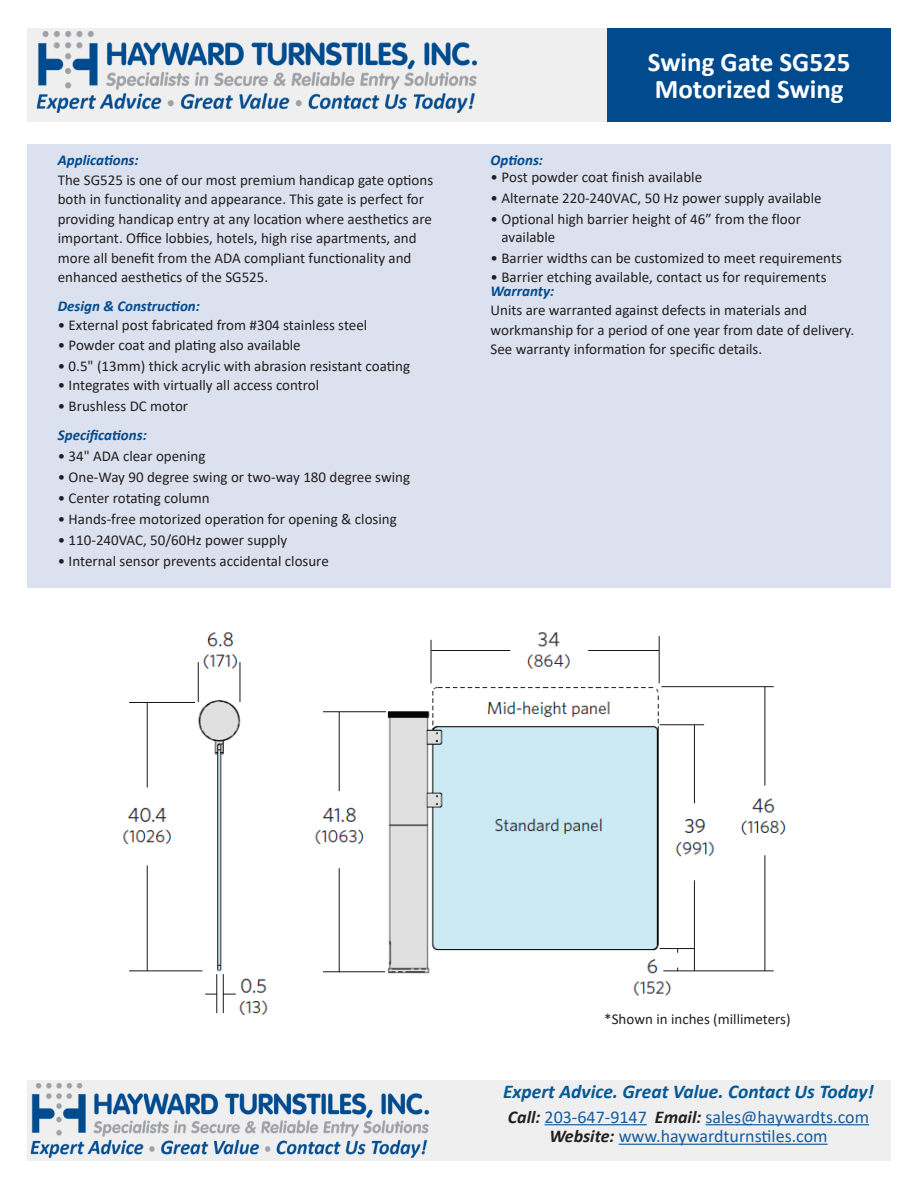
<style>
.page{position:relative;width:918px;height:1188px;background:#fff}
.page>*{position:absolute;margin:0;border:0;box-sizing:border-box;transform-origin:0 0}
.t1{font:700 27px "Calibri";color:#fff}
.t2{font:italic 700 19.5px "Calibri";color:#015895}
.t3{font:18px "Calibri";color:#175d9e}
.body_10_13{font:15px/19.5px "Calibri";color:#231f20}
._10_subheads_blue{font:italic 700 15px "Calibri";color:#004a8d}
.body_10_13-2{font:italic 700 15px "Calibri";color:#004a8d}
.s1{font-weight:700;font-style:italic;color:#231f20}
</style>
<div class="page">
<div style="left:27px;top:28px;width:615px;height:94px;background:#efeff0"></div>
<div style="left:608px;top:28px;width:283px;height:94px;background:#004a8d"></div>
<div style="left:28px;top:144px;width:863px;height:444px;background:#dce1ef"></div>
<div style="left:27px;top:1080px;width:864px;height:81px;background:#efeff0"></div>
<img style="left:122px;top:632px;width:664px;height:383px">
<img style="left:36px;top:31px;width:441px;height:81px">
<img style="left:31px;top:1084px;width:397px;height:73px">
<hr style="left:545px;top:1124px;width:102px;height:1px;background:#175d9e">
<hr style="left:706px;top:1124px;width:163px;height:1px;background:#175d9e">
<hr style="left:619px;top:1144px;width:209px;height:1px;background:#175d9e">
<p class="_10_subheads_blue" style="left:58px;top:150px;width:82px">Applications:</p>
<p class="body_10_13" style="left:58px;top:170px;width:377px">The SG525 is one of our most premium handicap gate options both in functionality and appearance. This gate is perfect for providing handicap entry at any location where aesthetics are important. Office lobbies, hotels, high rise apartments, and more all benefit from the ADA compliant functionality and enhanced aesthetics of the SG525.</p>
<p class="_10_subheads_blue" style="left:58px;top:295px;width:144px">Design &amp; Construction:</p>
<p class="body_10_13" style="left:58px;top:315px;width:311px">• External post fabricated from #304 stainless steel</p>
<p class="body_10_13" style="left:58px;top:335px;width:245px">• Powder coat and plating also available</p>
<p class="body_10_13" style="left:58px;top:356px;width:354px">• 0.5" (13mm) thick acrylic with abrasion resistant coating</p>
<p class="body_10_13" style="left:58px;top:375px;width:263px">• Integrates with virtually all access control</p>
<p class="body_10_13" style="left:58px;top:396px;width:132px">• Brushless DC motor</p>
<p class="body_10_13-2" style="left:58px;top:424px;width:91px">Specifications:</p>
<p class="body_10_13" style="left:58px;top:446px;width:149px">• 34" ADA clear opening</p>
<p class="body_10_13" style="left:58px;top:467px;width:354px">• One-Way 90 degree swing or two-way 180 degree swing</p>
<p class="body_10_13" style="left:58px;top:488px;width:153px">• Center rotating column</p>
<p class="body_10_13" style="left:58px;top:509px;width:341px">• Hands-free motorized operation for opening &amp; closing</p>
<p class="body_10_13" style="left:58px;top:530px;width:231px">• 110-240VAC, 50/60Hz power supply</p>
<p class="body_10_13" style="left:58px;top:551px;width:273px">• Internal sensor prevents accidental closure</p>
<p class="t1" style="left:648px;top:43px;width:204px">Swing Gate SG525</p>
<p class="t1" style="left:655px;top:70px;width:190px">Motorized Swing</p>
<p class="_10_subheads_blue" style="left:491px;top:150px;width:54px">Options:</p>
<p class="body_10_13" style="left:491px;top:167px;width:213px">• Post powder coat finish available</p>
<p class="body_10_13" style="left:491px;top:188px;width:333px">• Alternate 220-240VAC, 50 Hz power supply available</p>
<p class="body_10_13" style="left:501px;top:209px;width:301px;line-height:18px;text-indent:-11px">• Optional high barrier height of 46” from the floor available</p>
<p class="body_10_13" style="left:491px;top:248px;width:353px">• Barrier widths can be customized to meet requirements</p>
<p class="body_10_13" style="left:491px;top:267px;width:337px">• Barrier etching available, contact us for requirements</p>
<p class="_10_subheads_blue" style="left:491px;top:280px;width:65px">Warranty:</p>
<p class="body_10_13" style="left:491px;top:300px;width:365px">Units are warranted against defects in materials and workmanship for a period of one year from date of delivery.<br>See warranty information for specific details.</p>
<p class="body_10_13" style="left:604px;top:1009px;width:188px">*Shown in inches (millimeters)</p>
<p class="t2" style="left:503px;top:1078px;width:372px">Expert Advice. Great Value. Contact Us Today!</p>
<p class="t3" style="left:508px;top:1104px;width:363px"><span class="s1">Call:</span> 203-647-9147 <span class="s1">Email:</span> sales@haywardts.com</p>
<p class="t3" style="left:549px;top:1124px;width:280px"><span class="s1">Website:</span> www.haywardturnstiles.com</p>
</div>
